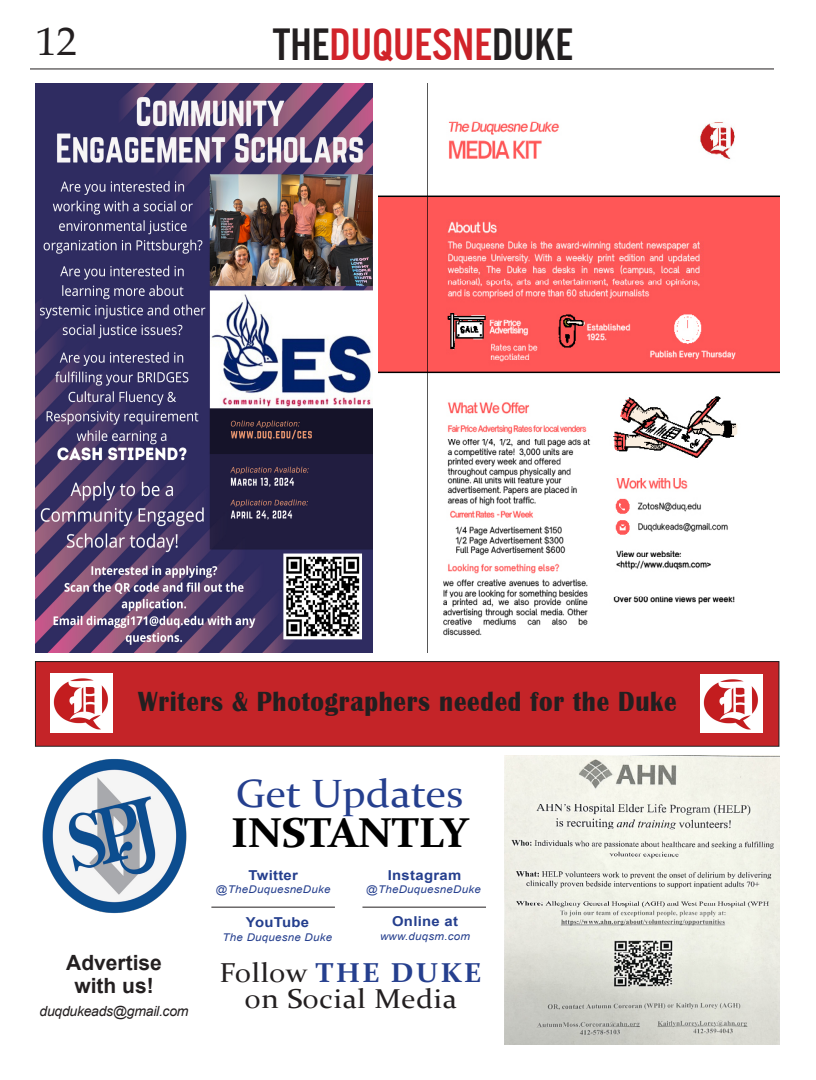
<style>
.page{position:relative;width:816px;height:1080px;background:#fff}
.page>*{position:absolute;margin:0;border:0;box-sizing:border-box;transform-origin:0 0}
.t1{font:47px "U.S.101";color:#d1232a}
.t2{font:700 41.7px "Constantia";letter-spacing:-.02em;color:#000;scale:1.09 1}
.t3{font:40px "Book Antiqua";color:#231f20}
.t4{font:39.5px "Constantia";color:#253f8e;scale:1.09 1}
.t5{font:700 28.5px "Britannic";letter-spacing:.03em;color:#231f20;scale:.88 1}
.t6{font:700 27.3px "Constantia";letter-spacing:.06em;color:#253f8e;scale:1.09 1}
.t7{font:27.3px "Constantia";letter-spacing:.02em;color:#231f20;scale:1.09 1}
.t8{font:700 21px/23px "Arial";color:#231f20;text-align:center}
.t9{font:italic 14px "Arial";letter-spacing:-.02em;color:#231f20}
.t10{font:700 13.7px "Arial";letter-spacing:.02em;color:#253f8e;scale:1.09 1}
.t11{font:italic 10.6px "Arial";letter-spacing:.02em;color:#253f8e;scale:1.09 1}
.s1{color:#231f20}
.s2{font-weight:400;color:#231f20}
</style>
<div class="page">
<hr style="left:30px;top:69px;width:744px;height:1px;background:#231f20">
<img style="left:378px;top:83px;width:402px;height:570px">
<img style="left:35px;top:83px;width:338px;height:570px">
<img style="left:42px;top:759px;width:145px;height:155px">
<img style="left:504px;top:755px;width:275px;height:290px">
<hr style="left:211px;top:907px;width:124px;height:1px;background:#231f20">
<hr style="left:362px;top:907px;width:124px;height:1px;background:#231f20">
<div style="left:35px;top:662px;width:744px;height:84px;background:#c42428"></div>
<div style="left:35px;top:661px;width:744px;height:86px;border:1px solid #231f20"></div>
<img style="left:50px;top:674px;width:62px;height:58px">
<img style="left:701px;top:674px;width:62px;height:59px">
<p class="t3" style="left:36px;top:14px;width:41px">12</p>
<p class="t1" style="left:273px;top:19px;width:302px"><span class="s1">THE</span>DUQUESNE<span class="s1">DUKE</span></p>
<p class="t5" style="left:138px;top:685px;width:614px">Writers &amp; Photographers needed for the Duke</p>
<p class="t4" style="left:236px;top:767px;width:211px">Get Updates</p>
<p class="t2" style="left:231px;top:804px;width:220px">INSTANTLY</p>
<p class="t8" style="left:66px;top:951px;width:97px">Advertise with us!</p>
<p class="t9" style="left:40px;top:1002px;width:150px">duqdukeads@gmail.com</p>
<p class="t10" style="left:249px;top:865px;width:47px">Twitter</p>
<p class="t11" style="left:216px;top:883px;width:107px">@TheDuquesneDuke</p>
<p class="t10" style="left:246px;top:913px;width:59px">YouTube</p>
<p class="t11" style="left:223px;top:930px;width:102px">The Duquesne Duke</p>
<p class="t10" style="left:388px;top:865px;width:69px">Instagram</p>
<p class="t11" style="left:366px;top:883px;width:107px">@TheDuquesneDuke</p>
<p class="t10" style="left:392px;top:912px;width:62px">Online at</p>
<p class="t11" style="left:380px;top:929px;width:84px">www.duqsm.com</p>
<p class="t6" style="left:220px;top:954px;width:242px"><span class="s2">Follow</span> THE DUKE</p>
<p class="t7" style="left:245px;top:980px;width:196px">on Social Media</p>
</div>
